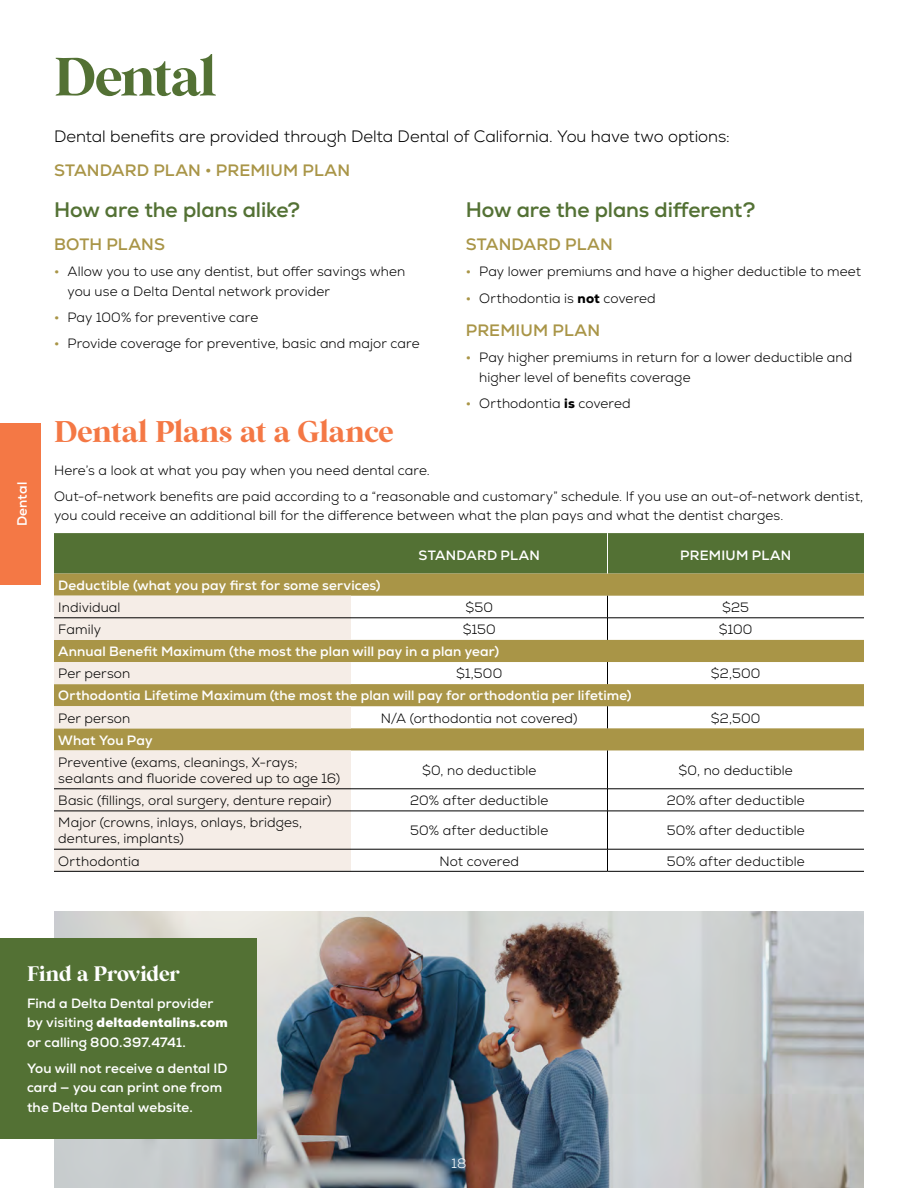
<style>
.page{position:relative;width:918px;height:1188px;background:#fff}
.page>*{position:absolute;margin:0;border:0;box-sizing:border-box;transform-origin:0 0}
.t1{font:54px "Wild Mango";letter-spacing:-.04em;color:#537134}
.t2{font:30px "Wild Mango";letter-spacing:-.015em;color:#f47845}
.t3{font:700 21px "Nexa";letter-spacing:-.005em;color:#537134}
.t4{font:21px "Wild Mango";letter-spacing:-.015em;color:#fff}
.t5{font:300 16.5px "Nexa";letter-spacing:-.005em;color:#000}
.t6{font:700 16.5px "Nexa";letter-spacing:.01em;color:#a99547}
.t7{font:300 13.5px/19.5px "Nexa";letter-spacing:.01em;color:#000}
.t8{font:700 13.5px/19.5px "Nexa";letter-spacing:.01em;color:#fff}
.t9{font:300 13.5px "Nexa";color:#fff}
.s1{font-weight:700;color:#a99547}
.s2{font-weight:800}
.s3{font-weight:900}
</style>
<div class="page">
<img style="left:54px;top:911px;width:810px;height:277px">
<div style="left:54px;top:533px;width:810px;height:41px;background:#537134"></div>
<svg style="left:54px;top:574px;width:810px;height:176px;fill:#a99547"></svg>
<svg style="left:54px;top:596px;width:297px;height:275px;background:#e0d5be"></svg>
<hr style="left:607px;top:533px;width:1px;height:41px;background:#fff">
<hr style="left:54px;top:618px;width:297px;height:1px;background:#000">
<hr style="left:608px;top:618px;width:256px;height:1px;background:#000">
<hr style="left:54px;top:789px;width:297px;height:1px;background:#000">
<hr style="left:608px;top:789px;width:256px;height:1px;background:#000">
<hr style="left:54px;top:811px;width:297px;height:1px;background:#000">
<hr style="left:608px;top:811px;width:256px;height:1px;background:#000">
<hr style="left:54px;top:849px;width:297px;height:1px;background:#000">
<hr style="left:608px;top:849px;width:256px;height:1px;background:#000">
<hr style="left:54px;top:871px;width:297px;height:1px;background:#000">
<hr style="left:608px;top:871px;width:256px;height:1px;background:#000">
<hr style="left:351px;top:618px;width:257px;height:1px;background:#000">
<svg style="left:607px;top:596px;width:1px;height:44px"></svg>
<svg style="left:607px;top:662px;width:1px;height:22px"></svg>
<svg style="left:607px;top:706px;width:1px;height:22px"></svg>
<hr style="left:607px;top:750px;width:1px;height:39px;background:#000">
<hr style="left:351px;top:789px;width:257px;height:1px;background:#000">
<svg style="left:607px;top:790px;width:1px;height:21px"></svg>
<hr style="left:351px;top:811px;width:257px;height:1px;background:#000">
<hr style="left:607px;top:811px;width:1px;height:38px;background:#000">
<hr style="left:351px;top:849px;width:257px;height:1px;background:#000">
<svg style="left:607px;top:849px;width:1px;height:22px"></svg>
<hr style="left:351px;top:871px;width:257px;height:1px;background:#000">
<div style="left:0;top:938px;width:256px;height:201px;background:#537134"></div>
<div style="left:0;top:423px;width:40px;height:162px;background:#f47845"></div>
<p class="t8" style="left:13px;top:526px;width:45px;rotate:-90deg">Dental</p>
<h1 class="t1" style="left:54px;top:44px;width:165px">Dental</h1>
<p class="t5" style="left:54px;top:127px;width:677px">Dental benefits are provided through Delta Dental of California. You have two options:</p>
<p class="t6" style="left:54px;top:160px;width:298px">STANDARD PLAN • PREMIUM PLAN</p>
<h3 class="t3" style="left:54px;top:196px;width:248px">How are the plans alike?</h3>
<p class="t6" style="left:54px;top:234px;width:112px">BOTH PLANS</p>
<p class="t7" style="left:68px;top:262px;width:339px;text-indent:-14px"><span class="s1">•</span> Allow you to use any dentist, but offer savings when you use a Delta Dental network provider</p>
<p class="t7" style="left:54px;top:308px;width:206px"><span class="s1">•</span> Pay 100% for preventive care</p>
<p class="t7" style="left:54px;top:334px;width:367px"><span class="s1">•</span> Provide coverage for preventive, basic and major care</p>
<h3 class="t3" style="left:466px;top:196px;width:291px">How are the plans different?</h3>
<p class="t6" style="left:466px;top:234px;width:148px">STANDARD PLAN</p>
<p class="t7" style="left:466px;top:262px;width:397px"><span class="s1">•</span> Pay lower premiums and have a higher deductible to meet</p>
<p class="t7" style="left:466px;top:288px;width:192px"><span class="s1">•</span> Orthodontia is <span class="s2">not</span> covered</p>
<p class="t6" style="left:466px;top:320px;width:136px">PREMIUM PLAN</p>
<p class="t7" style="left:479px;top:348px;width:375px;text-indent:-14px"><span class="s1">•</span> Pay higher premiums in return for a lower deductible and higher level of benefits coverage</p>
<p class="t7" style="left:466px;top:394px;width:166px"><span class="s1">•</span> Orthodontia <span class="s2">is</span> covered</p>
<h2 class="t2" style="left:54px;top:413px;width:341px">Dental Plans at a Glance</h2>
<p class="t7" style="left:54px;top:457px;width:811px;line-height:26.2px">Here’s a look at what you pay when you need dental care.<br>Out-of-network benefits are paid according to a “reasonable and customary” schedule. If you use an out-of-network dentist,</p>
<p class="t7" style="left:54px;top:506px;width:731px">you could receive an additional bill for the difference between what the plan pays and what the dentist charges.</p>
<p class="t8" style="left:419px;top:546px;width:123px">STANDARD PLAN</p>
<p class="t8" style="left:680px;top:546px;width:112px">PREMIUM PLAN</p>
<p class="t8" style="left:58px;top:576px;width:324px">Deductible (what you pay first for some services)</p>
<p class="t7" style="left:58px;top:598px;width:64px">Individual</p>
<p class="t7" style="left:465px;top:598px;width:29px">$50</p>
<p class="t7" style="left:722px;top:598px;width:28px">$25</p>
<p class="t7" style="left:58px;top:620px;width:44px">Family</p>
<p class="t7" style="left:463px;top:620px;width:34px">$150</p>
<p class="t7" style="left:719px;top:620px;width:35px">$100</p>
<p class="t8" style="left:58px;top:642px;width:442px">Annual Benefit Maximum (the most the plan will pay in a plan year)</p>
<p class="t7" style="left:58px;top:664px;width:74px">Per person</p>
<p class="t7" style="left:456px;top:664px;width:48px">$1,500</p>
<p class="t7" style="left:711px;top:664px;width:51px">$2,500</p>
<p class="t8" style="left:58px;top:686px;width:575px">Orthodontia Lifetime Maximum (the most the plan will pay for orthodontia per lifetime)</p>
<p class="t7" style="left:58px;top:708px;width:74px">Per person</p>
<p class="t7" style="left:381px;top:708px;width:198px">N/A (orthodontia not covered)</p>
<p class="t7" style="left:711px;top:708px;width:51px">$2,500</p>
<p class="t8" style="left:58px;top:730px;width:96px">What You Pay</p>
<p class="t7" style="left:58px;top:754px;width:284px;line-height:16.2px">Preventive (exams, cleanings, X-rays; sealants and fluoride covered up to age 16)</p>
<p class="t7" style="left:422px;top:761px;width:116px">$0, no deductible</p>
<p class="t7" style="left:679px;top:761px;width:116px">$0, no deductible</p>
<p class="t7" style="left:58px;top:791px;width:275px">Basic (fillings, oral surgery, denture repair)</p>
<p class="t7" style="left:410px;top:791px;width:140px">20% after deductible</p>
<p class="t7" style="left:667px;top:791px;width:140px">20% after deductible</p>
<p class="t7" style="left:58px;top:815px;width:245px;line-height:16.2px">Major (crowns, inlays, onlays, bridges, dentures, implants)</p>
<p class="t7" style="left:410px;top:821px;width:140px">50% after deductible</p>
<p class="t7" style="left:667px;top:821px;width:140px">50% after deductible</p>
<p class="t7" style="left:58px;top:851px;width:83px">Orthodontia</p>
<p class="t7" style="left:439px;top:851px;width:81px">Not covered</p>
<p class="t7" style="left:667px;top:851px;width:140px">50% after deductible</p>
<h3 class="t4" style="left:27px;top:961px;width:154px">Find a Provider</h3>
<p class="t8" style="left:27px;top:993px;width:202px">Find a Delta Dental provider by visiting <span class="s3">deltadentalins.com </span>or calling 800.397.4741.</p>
<p class="t8" style="left:27px;top:1059px;width:202px">You will not receive a dental ID card — you can print one from the Delta Dental website.</p>
<p class="t9" style="left:452px;top:1155px;width:16px">18</p>
</div>
